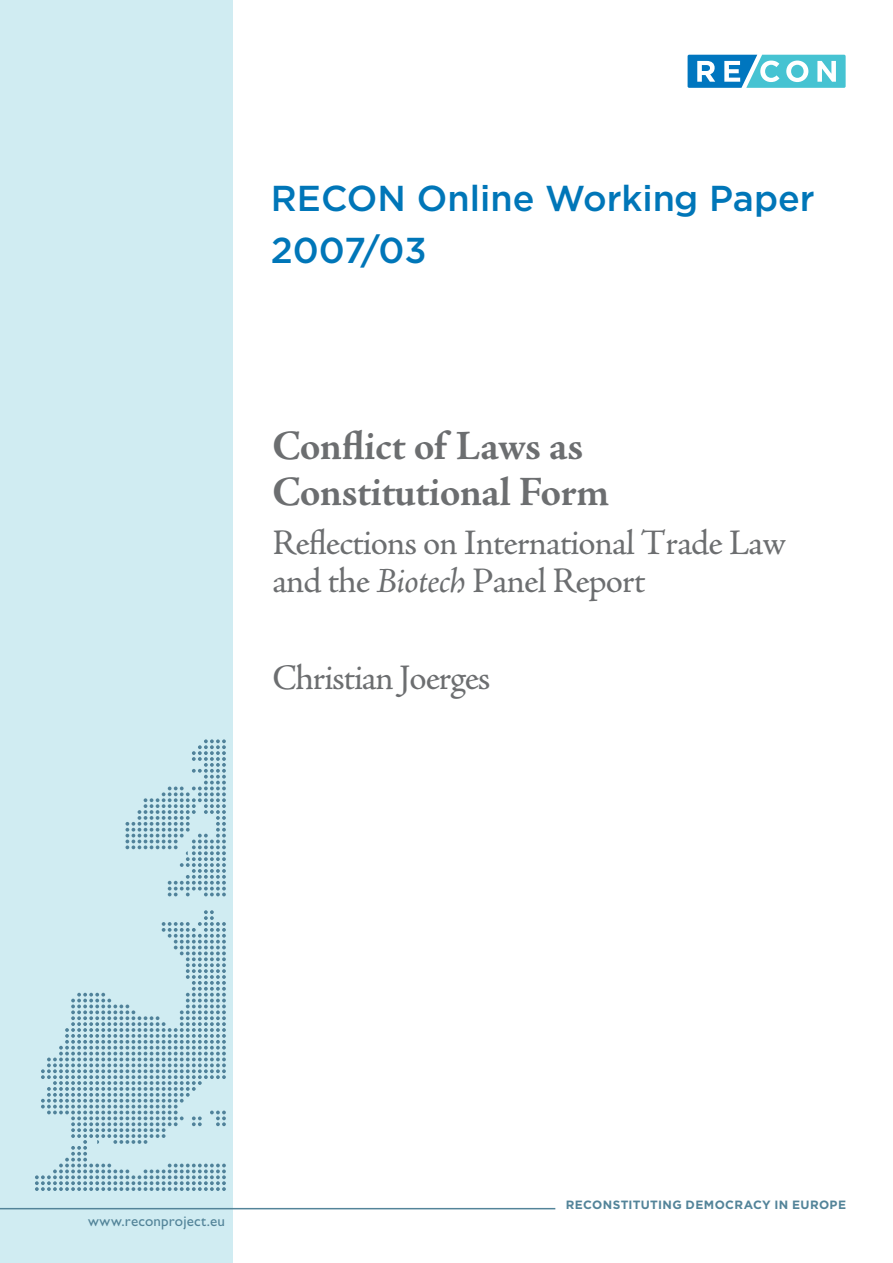
<style>
.page{position:relative;width:893px;height:1263px;background:#fff}
.page>*{position:absolute;margin:0;border:0;box-sizing:border-box;transform-origin:0 0}
.t1{font:700 42px/46.5px "Adobe Jenson Pro";letter-spacing:-.01em;color:#6c6e70}
.t2{font:36px/37.5px "Adobe Jenson Pro";letter-spacing:-.025em;color:#6c6e70}
.t3{font:500 36px/51.8px "Gotham";color:#0076b8}
.t4{font:15px "Gill Sans";letter-spacing:.015em;color:#538499}
.t5{font:700 12px "Gotham";letter-spacing:.035em;color:#538499}
.s1{font-style:italic}
</style>
<div class="page">
<svg style="left:687px;top:55px;width:158px;height:33px"></svg>
<div style="left:0;top:1px;width:233px;height:1262px;background:#d0ecf2"></div>
<hr style="left:0;top:1208px;width:555px;height:1px;background:#538499">
<svg style="left:125px;top:739px;width:101px;height:157px"></svg>
<svg style="left:35px;top:910px;width:191px;height:281px"></svg>
<p class="t3" style="left:271px;top:173px;width:545px">RECON Online Working Paper<br>2007/03</p>
<p class="t1" style="left:272px;top:421px;width:339px">Conflict of Laws as<br>Constitutional Form</p>
<p class="t2" style="left:272px;top:528px;width:515px">Reflections on International Trade Law and the <span class="s1">Biotech</span> Panel Report</p>
<p class="t2" style="left:272px;top:663px;width:220px">Christian Joerges</p>
<p class="t4" style="left:88px;top:1216px;width:138px">www.reconproject.eu</p>
<p class="t5" style="left:566px;top:1201px;width:282px">RECONSTITUTING DEMOCRACY IN EUROPE</p>
</div>
